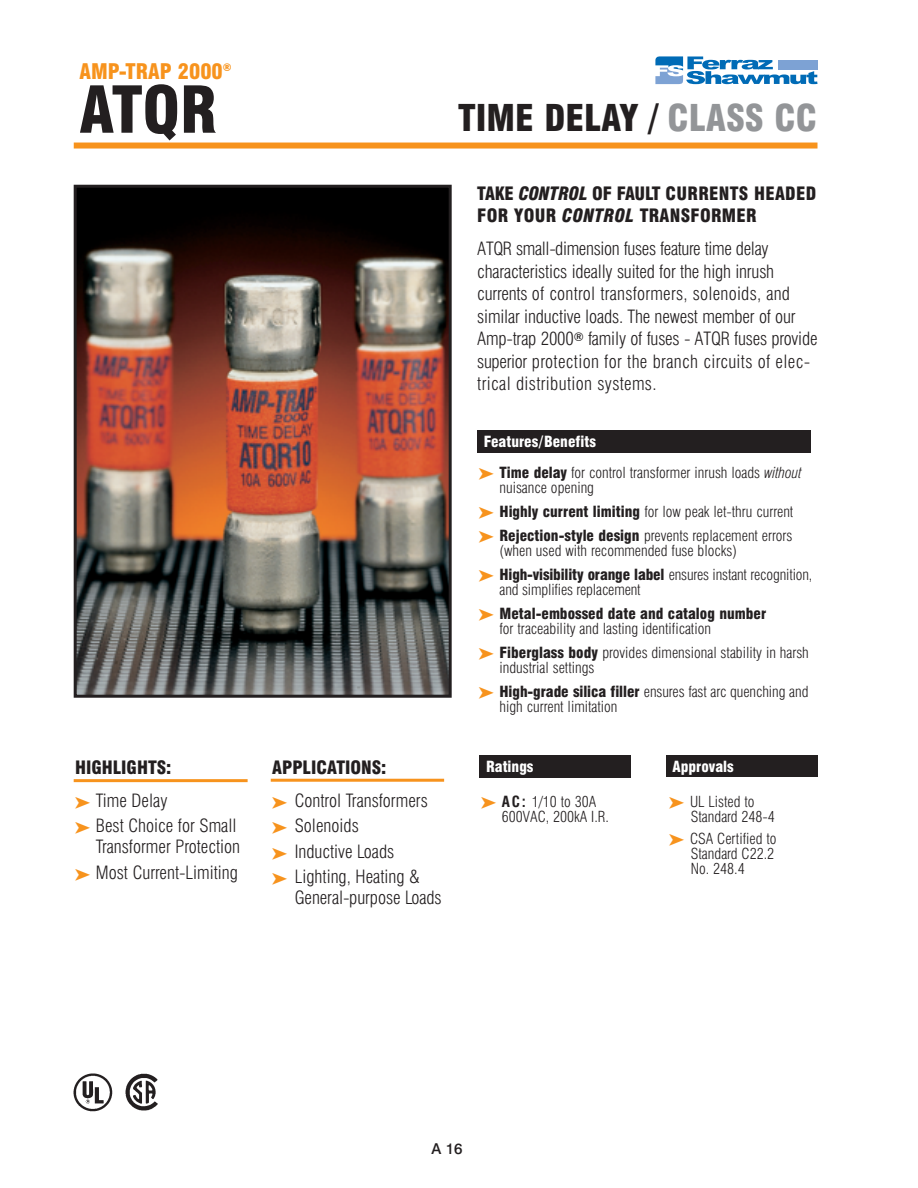
<style>
.page{position:relative;width:918px;height:1188px;background:#fff}
.page>*{position:absolute;margin:0;border:0;box-sizing:border-box;transform-origin:0 0}
.t1{font:900 condensed 63px "Swiss 721 BT";color:#231f20}
.t2{font:900 condensed 36px "Swiss 721 BT";color:#231f20}
.t3{font:900 condensed 21px "Swiss 721 BT";color:#f7931d}
.t4{font:300 condensed 18px/22.5px "Swiss 721 BT";letter-spacing:-.005em;color:#231f20}
.t5{font:900 condensed 18px/22.5px "Swiss 721 BT";color:#231f20}
.t6{font:300 condensed 15px/24px "Swiss 721 BT";color:#231f20}
.t7{font:900 condensed 15px/24px "Swiss 721 BT";color:#231f20}
.t8{font:900 condensed 15px "Swiss 721 BT";color:#fff}
.t9{font:500 15px "Swiss 721 BT";color:#231f20}
.s1{color:#f7931d}
.s2{font-weight:300}
.s3{color:#939598}
.s4{font-style:italic}
.s5{font-weight:900;color:#fff}
.s6{font-weight:900}
.s7{font-weight:700}
</style>
<div class="page">
<div style="left:74px;top:143px;width:744px;height:6px;background:#f7931d"></div>
<div style="left:480px;top:755px;width:151px;height:22px;background:#231f20"></div>
<div style="left:477px;top:430px;width:334px;height:22px;background:#231f20"></div>
<div style="left:666px;top:755px;width:152px;height:22px;background:#231f20"></div>
<img style="left:125px;top:1073px;width:33px;height:37px">
<img style="left:74px;top:1073px;width:39px;height:39px">
<hr style="left:271px;top:779px;width:173px;height:3px;background:#f7931d">
<hr style="left:74px;top:779px;width:174px;height:3px;background:#f7931d">
<img style="left:78px;top:189px;width:370px;height:505px">
<div style="left:74px;top:185px;width:378px;height:513px;border:3px solid #231f20"></div>
<svg style="left:655px;top:56px;width:163px;height:28px"></svg>
<div style="left:778px;top:60px;width:39px;height:9px;background:#7da2d4"></div>
<h3 class="t3" style="left:80px;top:64px;width:154px">AMP-TRAP 2000<sup>®</sup></h3>
<h1 class="t1" style="left:80px;top:88px;width:139px">ATQR</h1>
<p class="t5" style="left:75px;top:753px;width:98px;line-height:33px">HIGHLIGHTS: <span class="s1">➤</span> <span class="s2">Time Delay</span></p>
<p class="t4" style="left:75px;top:817px;width:167px;line-height:21px;text-align:right"><span class="s1">➤</span> Best Choice for Small<br>Transformer Protection</p>
<p class="t4" style="left:75px;top:863px;width:164px"><span class="s1">➤</span> Most Current-Limiting</p>
<h2 class="t2" style="left:458px;top:106px;width:361px">TIME DELAY / <span class="s3">CLASS CC</span></h2>
<p class="t5" style="left:477px;top:184px;width:340px">TAKE <span class="s4">CONTROL</span> OF FAULT CURRENTS HEADED<br>FOR YOUR <span class="s4">CONTROL</span> TRANSFORMER</p>
<p class="t4" style="left:477px;top:240px;width:342px">ATQR small-dimension fuses feature time delay characteristics ideally suited for the high inrush currents of control transformers, solenoids, and similar inductive loads. The newest member of our Amp-trap 2000<sup>®</sup> family of fuses - ATQR fuses provide superior protection for the branch circuits of elec&shy;trical distribution systems.</p>
<p class="t6" style="left:479px;top:427px;width:325px;line-height:31.8px;text-indent:5px"><span class="s5">Features/Benefits<br></span><span class="s1">➤</span> <span class="s6">Time delay</span> for control transformer inrush loads <span class="s4">without</span></p>
<p class="t6" style="left:479px;top:478px;width:316px;text-indent:21px">nuisance opening<br><span class="s1">➤</span> <span class="s6">Highly current limiting</span> for low peak let-thru current <span class="s1">➤</span> <span class="s6">Rejection-style design</span> prevents replacement errors</p>
<p class="t6" style="left:479px;top:541px;width:335px;text-indent:21px">(when used with recommended fuse blocks)<br><span class="s1">➤</span> <span class="s6">High-visibility orange label</span> ensures instant recognition,</p>
<p class="t7" style="left:479px;top:580px;width:289px;text-indent:21px"><span class="s2">and simplifies replacement<br></span><span class="s1">➤</span> Metal-embossed date and catalog number</p>
<p class="t6" style="left:479px;top:619px;width:332px;text-indent:21px">for traceability and lasting identification<br><span class="s1">➤</span> <span class="s6">Fiberglass body</span> provides dimensional stability in harsh</p>
<p class="t6" style="left:479px;top:658px;width:331px;text-indent:21px">industrial settings<br><span class="s1">➤</span> <span class="s6">High-grade silica filler</span> ensures fast arc quenching and</p>
<p class="t6" style="left:500px;top:697px;width:120px">high current limitation</p>
<p class="t5" style="left:272px;top:758px;width:116px">APPLICATIONS:</p>
<p class="t8" style="left:673px;top:762px;width:63px">Approvals</p>
<p class="t4" style="left:272px;top:789px;width:157px;line-height:25.5px"><span class="s1">➤</span> Control Transformers <span class="s1">➤</span> Solenoids<br><span class="s1">➤</span> Inductive Loads<br><span class="s1">➤</span> Lighting, Heating &amp;</p>
<p class="t4" style="left:295px;top:888px;width:148px">General-purpose Loads</p>
<p class="t8" style="left:486px;top:762px;width:49px">Ratings</p>
<p class="t6" style="left:502px;top:796px;width:109px;line-height:15px;text-indent:-21px"><span class="s1">➤</span> <span class="s7">AC:</span> 1/10 to 30A<br>600VAC, 200kA I.R.</p>
<p class="t6" style="left:691px;top:796px;width:85px;line-height:15px;text-indent:-22px"><span class="s1">➤</span> UL Listed to<br>Standard 248-4</p>
<p class="t6" style="left:691px;top:833px;width:87px;line-height:15px;text-indent:-22px"><span class="s1">➤</span> CSA Certified to<br>Standard C22.2<br>No. 248.4</p>
<p class="t9" style="left:431px;top:1143px;width:33px">A 16</p>
</div>
